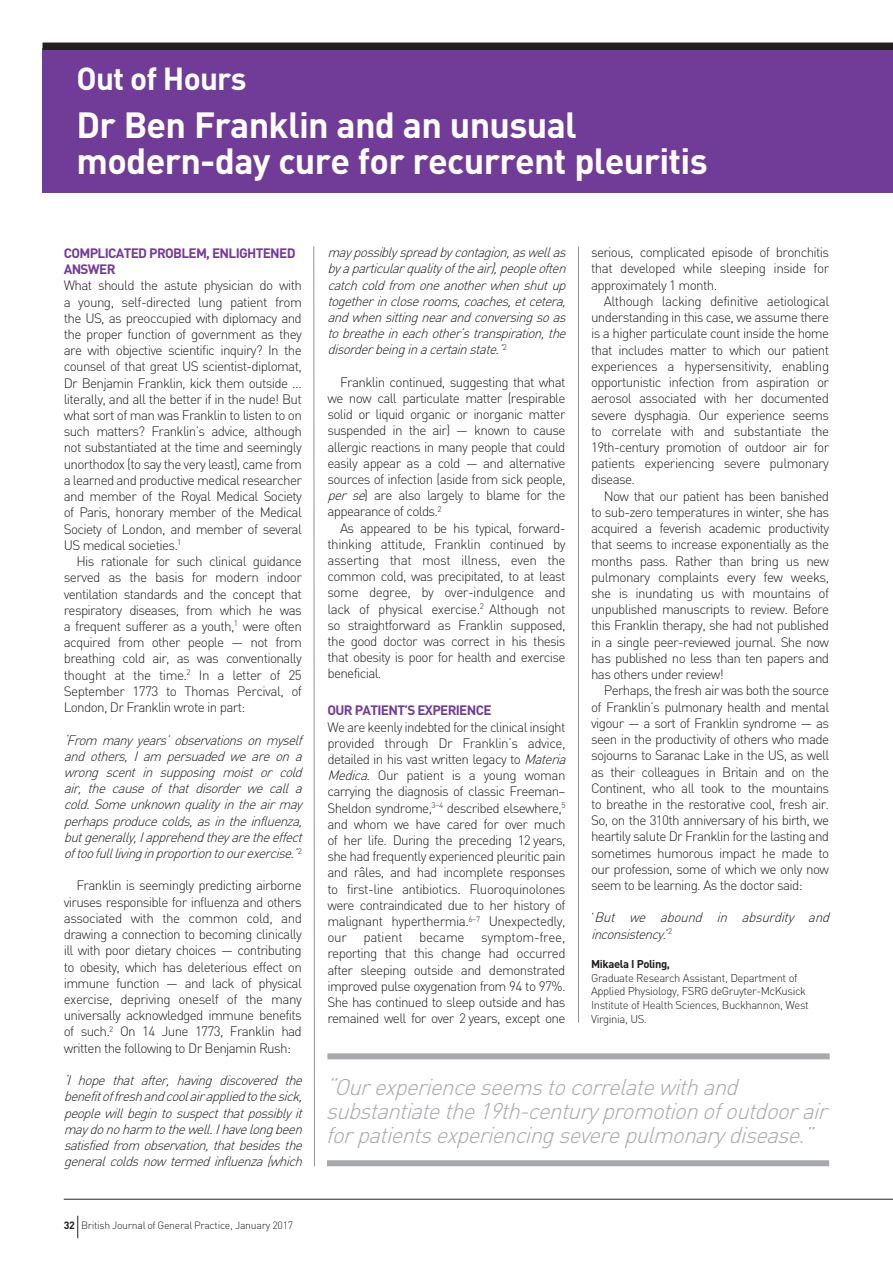
<style>
.page{position:relative;width:893px;height:1263px;background:#fff}
.page>*{position:absolute;margin:0;border:0;box-sizing:border-box;transform-origin:0 0}
.t1{font:700 36px/36px "DIN";letter-spacing:-.02em;color:#fff}
.t2{font:700 31.5px "DIN";letter-spacing:-.025em;color:#fff}
.t3{font:italic 300 22.5px/24px "DIN";color:#a8a9ad}
.t4{font:300 13.5px/16.2px "DIN";letter-spacing:-.05em;color:#231f20;text-align:justify}
.t5{font:italic 300 13.5px/16.2px "DIN";color:#231f20;text-align:justify}
.t6{font:700 13.5px/16.5px "DIN";letter-spacing:-.05em;color:#713c98}
.t7{font:300 11.25px/13.5px "DIN";letter-spacing:-.035em;color:#231f20}
.t8{font:700 11.25px "DIN";letter-spacing:-.035em;color:#231f20}
.t9{font:300 10.5px "DIN";letter-spacing:-.025em;color:#231f20}
.s1{font-weight:700}
.s2{font-style:italic}
.s3{font-style:normal}
</style>
<div class="page">
<hr style="left:578px;top:246px;width:1px;height:777px;background:#939598">
<svg style="left:313px;top:246px;width:2px;height:920px;background:#c8c9ca"></svg>
<hr style="left:64px;top:1199px;width:829px;height:1px;background:#231f20">
<svg style="left:77px;top:1216px;width:1px;height:22px"></svg>
<div style="left:43px;top:49px;width:850px;height:144px;background:#713c98"></div>
<div style="left:327px;top:1160px;width:502px;height:6px;background:#a8a9ad"></div>
<div style="left:327px;top:1053px;width:503px;height:6px;background:#a8a9ad"></div>
<div style="left:43px;top:43px;width:850px;height:7px;background:#231f20"></div>
<h2 class="t2" style="left:77px;top:58px;width:172px">Out of Hours</h2>
<h1 class="t1" style="left:77px;top:105px;width:633px">Dr Ben Franklin and an unusual modern-day cure for recurrent pleuritis</h1>
<p class="t6" style="left:64px;top:244px;width:233px">COMPLICATED PROBLEM, ENLIGHTENED<br>ANSWER</p>
<p class="t4" style="left:64px;top:277px;width:240px">What should the astute physician do with a young, self-directed lung patient from the US, as preoccupied with diplomacy and the proper function of government as they are with objective scientific inquiry? In the counsel of that great US scientist-diplomat, Dr Benjamin Franklin, kick them outside … literally, and all the better if in the nude! But what sort of man was Franklin to listen to on such matters? Franklin’s advice, although not substantiated at the time and seemingly unorthodox (to say the very least), came from a learned and productive medical researcher and member of the Royal Medical Society of Paris, honorary member of the Medical Society of London, and member of several US medical societies.<sup>1</sup></p>
<p class="t4" style="left:64px;top:553px;width:240px;text-indent:13px">His rationale for such clinical guidance served as the basis for modern indoor ventilation standards and the concept that respiratory diseases, from which he was a frequent sufferer as a youth,<sup>1</sup> were often acquired from other people — not from breathing cold air, as was conventionally thought at the time.<sup>2</sup> In a letter of 25<br>September 1773 to Thomas Percival, of London, Dr Franklin wrote in part:</p>
<p class="t5" style="left:64px;top:731px;width:244px">‘From manyyears’observationsonmyself and others, I am persuaded we are on a wrong scent in supposing moist or cold air, the cause of that disorder we call a cold.Someunknownqualityintheairmay perhapsproducecolds,asintheinfluenza, butgenerally,Iapprehendtheyaretheeffect oftoofulllivinginproportiontoourexercise.’<sup>2</sup></p>
<p class="t4" style="left:64px;top:877px;width:240px;text-indent:13px">Franklin is seemingly predicting airborne viruses responsible for influenza and others associated with the common cold, and drawing a connection to becoming clinically ill with poor dietary choices — contributing to obesity, which has deleterious effect on immune function — and lack of physical exercise, depriving oneself of the many universally acknowledged immune benefits of such.<sup>2</sup> On 14 June 1773, Franklin had written the following to Dr Benjamin Rush:</p>
<p class="t5" style="left:64px;top:1072px;width:244px">‘I hope that after, having discovered the benefitoffreshandcoolairappliedtothesick, peoplewillbegintosuspectthatpossiblyit maydonoharm tothewell.Ihavelongbeen satisfiedfrom observation,thatbesidesthe generalcoldsnowtermedinfluenza(which</p>
<p class="t9" style="left:64px;top:1219px;width:231px"><span class="s1">32</span> British Journal of General Practice, January 2017</p>
<p class="t5" style="left:327px;top:244px;width:244px">maypossiblyspreadbycontagion,aswellas byaparticularqualityoftheair),peopleoften catchcoldfrom oneanotherwhenshutup togetherincloserooms,coaches,etcetera, andwhensittingnearandconversingsoas tobreatheineachother’stranspiration,the disorderbeinginacertainstate.’<sup>2</sup></p>
<p class="t4" style="left:327px;top:374px;width:240px;text-indent:13px">Franklin continued, suggesting that what we now call particulate matter (respirable solid or liquid organic or inorganic matter suspended in the air) — known to cause allergic reactions in many people that could easily appear as a cold — and alternative sources of infection (aside from sick people, <span class="s2">per se</span>) are also largely to blame for the appearance of colds.<sup>2</sup></p>
<p class="t4" style="left:327px;top:519px;width:240px;text-indent:13px">As appeared to be his typical, forward&shy;thinking attitude, Franklin continued by asserting that most illness, even the common cold, was precipitated, to at least some degree, by over-indulgence and lack of physical exercise.<sup>2</sup> Although not so straightforward as Franklin supposed, the good doctor was correct in his thesis that obesity is poor for health and exercise beneficial.</p>
<p class="t6" style="left:327px;top:702px;width:166px">OUR PATIENT’S EXPERIENCE</p>
<p class="t4" style="left:327px;top:718px;width:244px;text-align:left">We are keenly indebted for the clinical insight provided through Dr Franklin’s advice, detailed in his vast written legacy to <span class="s2">Materia Medica</span>. Our patient is a young woman carrying the diagnosis of classic Freeman– Sheldon syndrome,<sup>3–4</sup> described elsewhere,<sup>5 </sup>and whom we have cared for over much of her life. During the preceding 12 years, she had frequently experienced pleuritic pain and râles, and had incomplete responses to first-line antibiotics. Fluoroquinolones were contraindicated due to her history of malignant hyperthermia.<sup>6–7</sup> Unexpectedly, our patient became symptom-free, reporting that this change had occurred after sleeping outside and demonstrated improved pulse oxygenation from 94 to 97%.<br>She has continued to sleep outside and has remained well for over 2 years, except one</p>
<p class="t4" style="left:591px;top:244px;width:240px">serious, complicated episode of bronchitis that developed while sleeping inside for approximately 1 month.</p>
<p class="t4" style="left:591px;top:293px;width:240px;text-indent:13px">Although lacking definitive aetiological understanding in this case, we assume there is a higher particulate count inside the home that includes matter to which our patient experiences a hypersensitivity, enabling opportunistic infection from aspiration or aerosol associated with her documented severe dysphagia. Our experience seems to correlate with and substantiate the 19th-century promotion of outdoor air for patients experiencing severe pulmonary disease.</p>
<p class="t4" style="left:591px;top:487px;width:240px;text-indent:13px">Now that our patient has been banished to sub-zero temperatures in winter, she has acquired a feverish academic productivity that seems to increase exponentially as the months pass. Rather than bring us new pulmonary complaints every few weeks, she is inundating us with mountains of unpublished manuscripts to review. Before this Franklin therapy, she had not published in a single peer-reviewed journal. She now has published no less than ten papers and has others under review!</p>
<p class="t4" style="left:591px;top:682px;width:240px;text-indent:13px">Perhaps, the fresh air was both the source of Franklin’s pulmonary health and mental vigour — a sort of Franklin syndrome — as seen in the productivity of others who made sojourns to Saranac Lake in the US, as well as their colleagues in Britain and on the Continent, who all took to the mountains to breathe in the restorative cool, fresh air.<br>So, on the 310th anniversary of his birth, we heartily salute Dr Franklin for the lasting and sometimes humorous impact he made to our profession, some of which we only now seem to be learning. As the doctor said:</p>
<p class="t5" style="left:591px;top:909px;width:244px"><span class="s3">‘</span> But we abound in absurdity and inconsistency.<span class="s3">’</span> <sup>2</sup></p>
<p class="t8" style="left:591px;top:957px;width:80px">Mikaela I Poling,</p>
<p class="t7" style="left:591px;top:971px;width:219px">Graduate Research Assistant, Department of Applied Physiology, FSRG deGruyter-McKusick Institute of Health Sciences, Buckhannon, West Virginia, US.</p>
<h3 class="t3" style="left:326px;top:1075px;width:510px">“Ourexperienceseemstocorrelatewithand substantiatethe19th-centurypromotionofoutdoorair forpatientsexperiencingseverepulmonarydisease.”</h3>
</div>
